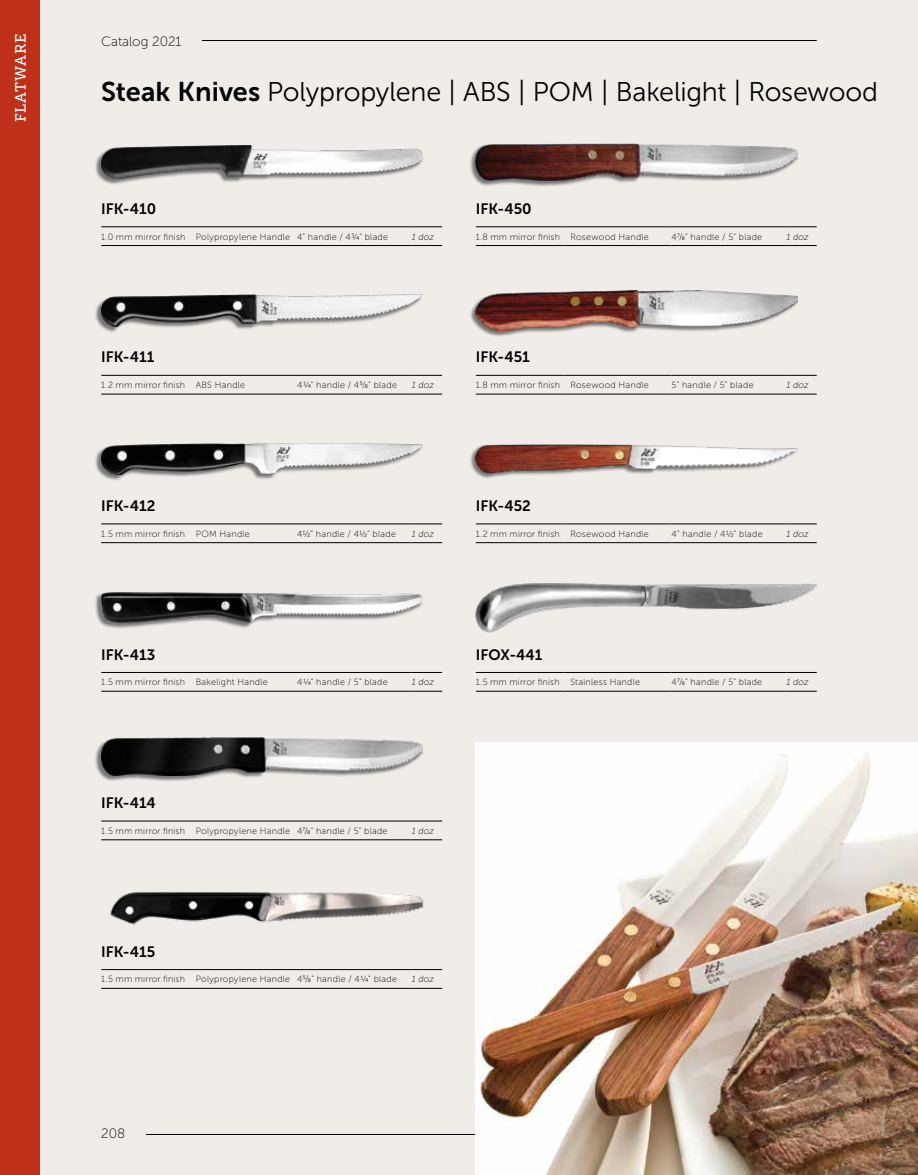
<style>
.page{position:relative;width:918px;height:1175px;background:#fff}
.page>*{position:absolute;margin:0;border:0;box-sizing:border-box;transform-origin:0 0}
.t1{font:27px "Museo Sans 300";letter-spacing:-.01em;color:#000}
.t2{font:15px "Museo Sans 700";color:#000}
.t3{font:15px "Museo Slab 500";letter-spacing:.05em;color:#fff}
.t4{font:13.5px "Museo Sans 100";color:#000}
.t5{font:9px "Museo Sans 100";letter-spacing:.035em;color:#000}
.t6{font:italic 9px "Museo Sans 100";letter-spacing:.02em;color:#000}
.s1{font-family:"Museo Sans 700"}
.s2{font-family:"Museo Sans 300";font-size:5.25px}
</style>
<div class="page">
<div style="left:0;top:0;width:918px;height:1174px;background:#f0ede9"></div>
<hr style="left:101px;top:1134px;width:716px;height:1px;background:#000">
<div style="left:81px;top:1120px;width:65px;height:28px;background:#f0ede9"></div>
<hr style="left:101px;top:40px;width:716px;height:1px;background:#000">
<div style="left:469px;top:443px;width:329px;height:37px;background:#000;opacity:.5"></div>
<img style="left:476px;top:444px;width:321px;height:30px">
<div style="left:469px;top:290px;width:329px;height:47px;background:#000;opacity:.5"></div>
<img style="left:476px;top:290px;width:321px;height:41px">
<div style="left:469px;top:143px;width:329px;height:44px;background:#000;opacity:.5"></div>
<img style="left:476px;top:143px;width:321px;height:38px">
<div style="left:95px;top:592px;width:328px;height:37px;background:#000;opacity:.5"></div>
<img style="left:101px;top:593px;width:322px;height:29px">
<div style="left:95px;top:443px;width:328px;height:38px;background:#000;opacity:.5"></div>
<img style="left:101px;top:444px;width:322px;height:30px">
<div style="left:95px;top:295px;width:328px;height:38px;background:#000;opacity:.5"></div>
<img style="left:101px;top:295px;width:322px;height:31px">
<div style="left:95px;top:145px;width:328px;height:40px;background:#000;opacity:.5"></div>
<img style="left:101px;top:145px;width:322px;height:34px">
<div style="left:95px;top:737px;width:328px;height:45px;background:#000;opacity:.5"></div>
<img style="left:101px;top:737px;width:322px;height:38px">
<img style="left:476px;top:583px;width:340px;height:49px">
<img style="left:109px;top:892px;width:315px;height:33px">
<hr style="left:101px;top:375px;width:88px;height:1px;background:#000">
<hr style="left:101px;top:394px;width:88px;height:1px;background:#000">
<hr style="left:412px;top:375px;width:30px;height:1px;background:#000">
<hr style="left:412px;top:394px;width:30px;height:1px;background:#000">
<hr style="left:189px;top:375px;width:108px;height:1px;background:#000">
<hr style="left:297px;top:375px;width:115px;height:1px;background:#000">
<hr style="left:189px;top:394px;width:108px;height:1px;background:#000">
<hr style="left:297px;top:394px;width:115px;height:1px;background:#000">
<hr style="left:101px;top:672px;width:88px;height:1px;background:#000">
<hr style="left:101px;top:691px;width:88px;height:1px;background:#000">
<hr style="left:412px;top:672px;width:30px;height:1px;background:#000">
<hr style="left:412px;top:691px;width:30px;height:1px;background:#000">
<hr style="left:189px;top:672px;width:108px;height:1px;background:#000">
<hr style="left:297px;top:672px;width:115px;height:1px;background:#000">
<hr style="left:189px;top:691px;width:108px;height:1px;background:#000">
<hr style="left:297px;top:691px;width:115px;height:1px;background:#000">
<hr style="left:101px;top:969px;width:88px;height:1px;background:#000">
<hr style="left:101px;top:988px;width:88px;height:1px;background:#000">
<hr style="left:412px;top:969px;width:30px;height:1px;background:#000">
<hr style="left:412px;top:988px;width:30px;height:1px;background:#000">
<hr style="left:189px;top:969px;width:108px;height:1px;background:#000">
<hr style="left:297px;top:969px;width:115px;height:1px;background:#000">
<hr style="left:189px;top:988px;width:108px;height:1px;background:#000">
<hr style="left:297px;top:988px;width:115px;height:1px;background:#000">
<hr style="left:476px;top:375px;width:88px;height:1px;background:#000">
<hr style="left:476px;top:394px;width:88px;height:1px;background:#000">
<hr style="left:786px;top:375px;width:31px;height:1px;background:#000">
<hr style="left:786px;top:394px;width:31px;height:1px;background:#000">
<hr style="left:564px;top:375px;width:108px;height:1px;background:#000">
<hr style="left:672px;top:375px;width:114px;height:1px;background:#000">
<hr style="left:564px;top:394px;width:108px;height:1px;background:#000">
<hr style="left:672px;top:394px;width:114px;height:1px;background:#000">
<hr style="left:476px;top:672px;width:88px;height:1px;background:#000">
<hr style="left:476px;top:691px;width:88px;height:1px;background:#000">
<hr style="left:786px;top:672px;width:31px;height:1px;background:#000">
<hr style="left:786px;top:691px;width:31px;height:1px;background:#000">
<hr style="left:564px;top:672px;width:108px;height:1px;background:#000">
<hr style="left:672px;top:672px;width:114px;height:1px;background:#000">
<hr style="left:564px;top:691px;width:108px;height:1px;background:#000">
<hr style="left:672px;top:691px;width:114px;height:1px;background:#000">
<hr style="left:101px;top:226px;width:88px;height:1px;background:#000">
<hr style="left:101px;top:245px;width:88px;height:1px;background:#000">
<hr style="left:412px;top:226px;width:30px;height:1px;background:#000">
<hr style="left:412px;top:245px;width:30px;height:1px;background:#000">
<hr style="left:189px;top:226px;width:108px;height:1px;background:#000">
<hr style="left:297px;top:226px;width:115px;height:1px;background:#000">
<hr style="left:189px;top:245px;width:108px;height:1px;background:#000">
<hr style="left:297px;top:245px;width:115px;height:1px;background:#000">
<hr style="left:101px;top:523px;width:88px;height:1px;background:#000">
<hr style="left:101px;top:542px;width:88px;height:1px;background:#000">
<hr style="left:412px;top:523px;width:30px;height:1px;background:#000">
<hr style="left:412px;top:542px;width:30px;height:1px;background:#000">
<hr style="left:189px;top:523px;width:108px;height:1px;background:#000">
<hr style="left:297px;top:523px;width:115px;height:1px;background:#000">
<hr style="left:189px;top:542px;width:108px;height:1px;background:#000">
<hr style="left:297px;top:542px;width:115px;height:1px;background:#000">
<hr style="left:101px;top:820px;width:88px;height:1px;background:#000">
<hr style="left:101px;top:839px;width:88px;height:1px;background:#000">
<hr style="left:412px;top:820px;width:30px;height:1px;background:#000">
<hr style="left:412px;top:839px;width:30px;height:1px;background:#000">
<hr style="left:189px;top:820px;width:108px;height:1px;background:#000">
<hr style="left:297px;top:820px;width:115px;height:1px;background:#000">
<hr style="left:189px;top:839px;width:108px;height:1px;background:#000">
<hr style="left:297px;top:839px;width:115px;height:1px;background:#000">
<hr style="left:476px;top:226px;width:88px;height:1px;background:#000">
<hr style="left:476px;top:245px;width:88px;height:1px;background:#000">
<hr style="left:786px;top:226px;width:31px;height:1px;background:#000">
<hr style="left:786px;top:245px;width:31px;height:1px;background:#000">
<hr style="left:564px;top:226px;width:108px;height:1px;background:#000">
<hr style="left:672px;top:226px;width:114px;height:1px;background:#000">
<hr style="left:564px;top:245px;width:108px;height:1px;background:#000">
<hr style="left:672px;top:245px;width:114px;height:1px;background:#000">
<hr style="left:476px;top:523px;width:88px;height:1px;background:#000">
<hr style="left:476px;top:542px;width:88px;height:1px;background:#000">
<hr style="left:786px;top:523px;width:31px;height:1px;background:#000">
<hr style="left:786px;top:542px;width:31px;height:1px;background:#000">
<hr style="left:564px;top:523px;width:108px;height:1px;background:#000">
<hr style="left:672px;top:523px;width:114px;height:1px;background:#000">
<hr style="left:564px;top:542px;width:108px;height:1px;background:#000">
<hr style="left:672px;top:542px;width:114px;height:1px;background:#000">
<div style="left:0;top:0;width:40px;height:1174px;background:#be301a"></div>
<img style="left:476px;top:742px;width:442px;height:432px">
<div style="left:81px;top:29px;width:121px;height:27px;background:#f0ede9"></div>
<h2 class="t3" style="left:12px;top:122px;width:90px;rotate:-90deg">Flatware</h2>
<h3 class="t4" style="left:101px;top:34px;width:82px">Catalog 2021</h3>
<h1 class="t1" style="left:101px;top:77px;width:778px"><span class="s1">Steak Knives</span> Polypropylene | ABS | POM | Bakelight | Rosewood</h1>
<h2 class="t2" style="left:101px;top:200px;width:57px">IFK-410</h2>
<p class="t5" style="left:101px;top:232px;width:288px">1.0 mm mirror finish Polypropylene Handle 4” handle / 4¾” blade</p>
<p class="t6" style="left:412px;top:232px;width:24px">1 doz</p>
<h2 class="t2" style="left:476px;top:200px;width:57px">IFK-450</h2>
<p class="t5" style="left:476px;top:232px;width:175px">1.8 mm mirror finish Rosewood Handle</p>
<p class="t5" style="left:672px;top:232px;width:92px">4<sup>7</sup>/<span class="s2">8</span>” handle / 5” blade</p>
<p class="t6" style="left:786px;top:232px;width:24px">1 doz</p>
<h2 class="t2" style="left:101px;top:349px;width:55px">IFK-411</h2>
<p class="t5" style="left:101px;top:380px;width:145px">1.2 mm mirror finish ABS Handle</p>
<p class="t5" style="left:297px;top:380px;width:102px">4¼” handle / 4<sup>5</sup>/<span class="s2">8</span>” blade</p>
<p class="t6" style="left:412px;top:380px;width:24px">1 doz</p>
<h2 class="t2" style="left:476px;top:349px;width:56px">IFK-451</h2>
<p class="t5" style="left:476px;top:380px;width:175px">1.8 mm mirror finish Rosewood Handle</p>
<p class="t5" style="left:672px;top:380px;width:84px">5” handle / 5” blade</p>
<p class="t6" style="left:786px;top:380px;width:24px">1 doz</p>
<h2 class="t2" style="left:101px;top:497px;width:56px">IFK-412</h2>
<p class="t5" style="left:101px;top:529px;width:150px">1.5 mm mirror finish POM Handle</p>
<p class="t5" style="left:297px;top:529px;width:101px">4½” handle / 4½” blade</p>
<p class="t6" style="left:412px;top:529px;width:24px">1 doz</p>
<h2 class="t2" style="left:476px;top:497px;width:57px">IFK-452</h2>
<p class="t5" style="left:476px;top:529px;width:175px">1.2 mm mirror finish Rosewood Handle</p>
<p class="t5" style="left:672px;top:529px;width:93px">4” handle / 4½” blade</p>
<p class="t6" style="left:786px;top:529px;width:24px">1 doz</p>
<h2 class="t2" style="left:101px;top:646px;width:56px">IFK-413</h2>
<p class="t5" style="left:101px;top:677px;width:168px">1.5 mm mirror finish Bakelight Handle</p>
<p class="t5" style="left:297px;top:677px;width:92px">4¼” handle / 5” blade</p>
<p class="t6" style="left:412px;top:677px;width:24px">1 doz</p>
<h2 class="t2" style="left:476px;top:646px;width:68px">IFOX-441</h2>
<p class="t5" style="left:476px;top:677px;width:166px">1.5 mm mirror finish Stainless Handle</p>
<p class="t5" style="left:672px;top:677px;width:92px">4<sup>7</sup>/<span class="s2">8</span>” handle / 5” blade</p>
<p class="t6" style="left:786px;top:677px;width:24px">1 doz</p>
<h2 class="t2" style="left:101px;top:794px;width:56px">IFK-414</h2>
<p class="t5" style="left:101px;top:826px;width:288px">1.5 mm mirror finish Polypropylene Handle 4<sup>7</sup>/<span class="s2">8</span>” handle / 5” blade</p>
<p class="t6" style="left:412px;top:826px;width:24px">1 doz</p>
<h2 class="t2" style="left:101px;top:943px;width:56px">IFK-415</h2>
<p class="t5" style="left:101px;top:974px;width:297px">1.5 mm mirror finish Polypropylene Handle 4<sup>5</sup>/<span class="s2">8</span>” handle / 4¼” blade</p>
<p class="t6" style="left:412px;top:974px;width:24px">1 doz</p>
<h3 class="t4" style="left:101px;top:1126px;width:26px">208</h3>
</div>
